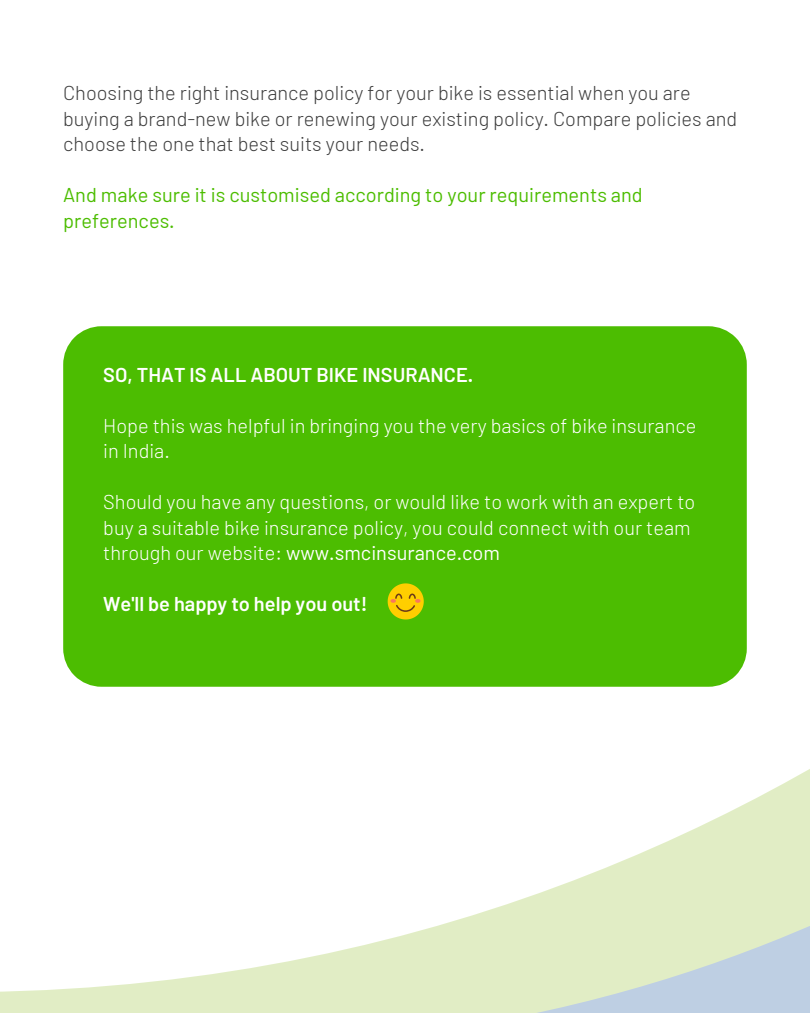
<style>
.page{position:relative;width:810px;height:1013px;background:#fff}
.page>*{position:absolute;margin:0;border:0;box-sizing:border-box;transform-origin:0 0}
.t1{font:300 20px/25.5px "Barlow";color:#fff}
.t2{font:300 20px/25.5px "Barlow";color:#3d3d3d}
.t3{font:20px/25.5px "Barlow";color:#4cbd01}
.t4{font:600 20px "Barlow";color:#fff}
.s1{font-weight:400}
</style>
<div class="page">
<svg style="left:0;top:686px;width:810px;height:326px"></svg>
<div style="left:63px;top:326px;width:684px;height:360px;background:#4cbd01"></div>
<svg style="left:388px;top:583px;width:36px;height:36px"></svg>
<p class="t2" style="left:63px;top:79px;width:676px">Choosing the right insurance policy for your bike is essential when you are buying a brand-new bike or renewing your existing policy. Compare policies and choose the one that best suits your needs.</p>
<p class="t3" style="left:63px;top:181px;width:581px">And make sure it is customised according to your requirements and preferences.</p>
<p class="t4" style="left:103px;top:362px;width:372px">SO, THAT IS ALL ABOUT BIKE INSURANCE.</p>
<p class="t1" style="left:103px;top:412px;width:595px">Hope this was helpful in bringing you the very basics of bike insurance in India.</p>
<p class="t1" style="left:103px;top:488px;width:594px">Should you have any questions, or would like to work with an expert to buy a suitable bike insurance policy, you could connect with our team through our website: <span class="s1">www.smcinsurance.com</span></p>
<p class="t4" style="left:103px;top:591px;width:266px">We'll be happy to help you out!</p>
</div>
